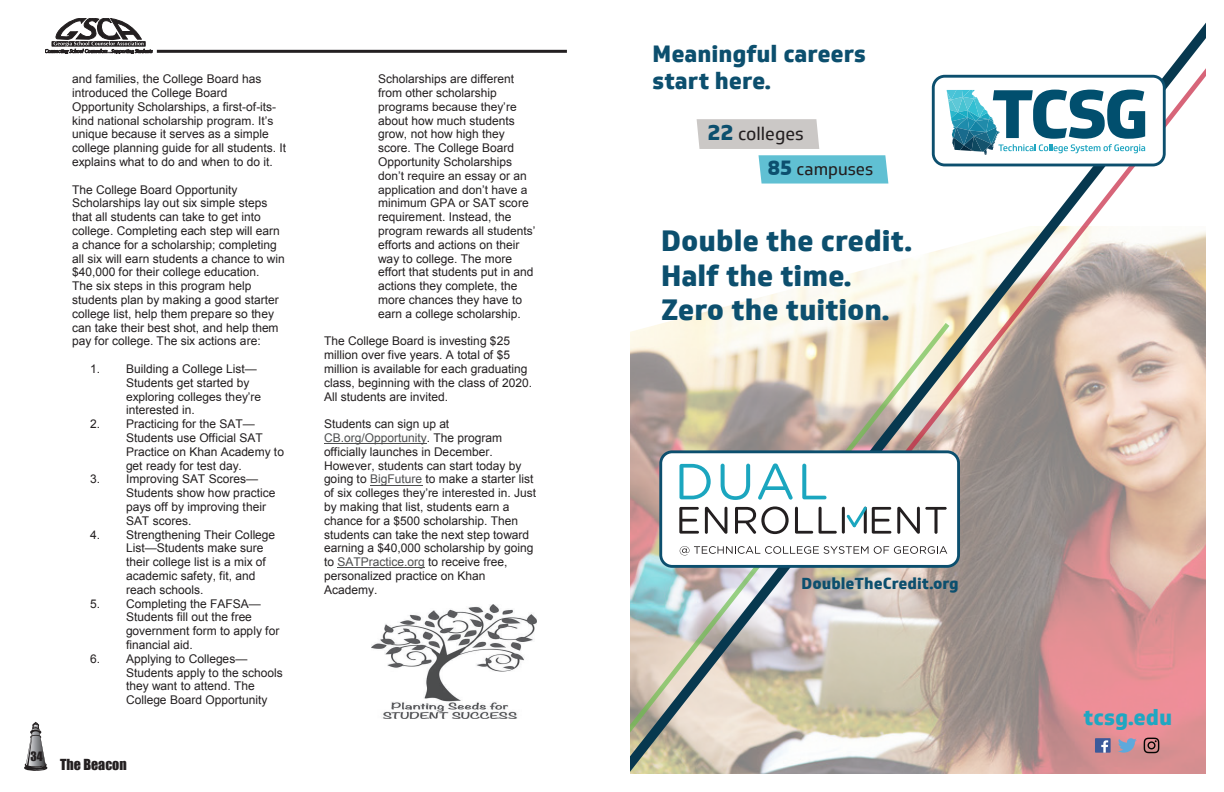
<style>
.page{position:relative;width:1224px;height:792px;background:#fff}
.page>*{position:absolute;margin:0;border:0;box-sizing:border-box;transform-origin:0 0}
.t1{font:800 28.6px/34.4px "Soleto";color:#0c4f6e}
.t2{font:800 22.9px/27.5px "Soleto";color:#0c4f6e}
.t3{font:800 21.4px "Soleto";color:#1fa7c2}
.t4{font:17.7px "Soleto";color:#231f20}
.t5{font:16.8px "Soleto";color:#231f20}
.t6{font:800 15.5px "Soleto";color:#0c4f6e}
.t7{font:14px "Impact";color:#231f20}
.t8{font:12px/13.8px "Arial";color:#231f20}
.t9{font:11.9px "Impact";color:#231f20}
.s1{color:#4d4e4f}
.s2{font-weight:800;font-size:22.1px;color:#0c4f6e}
.s3{font-weight:800;font-size:21px;color:#0c4f6e}
</style>
<div class="page">
<svg style="left:24px;top:722px;width:23px;height:49px"></svg>
<hr style="left:157px;top:50px;width:410px;height:3px;background:#231f20">
<svg style="left:45px;top:18px;width:107px;height:36px"></svg>
<hr style="left:324px;top:443px;width:103px;height:1px;background:#4d4e4f">
<hr style="left:370px;top:485px;width:52px;height:1px;background:#4d4e4f">
<hr style="left:337px;top:568px;width:88px;height:1px;background:#4d4e4f">
<img style="left:372px;top:604px;width:164px;height:115px">
<svg style="left:630px;top:22px;width:576px;height:752px"></svg>
<div style="left:933px;top:76px;width:231px;height:89px;background:#fff;border-radius:11px"></div>
<div style="left:932px;top:75px;width:234px;height:91px;border:3px solid #0c4f6e;border-radius:11px"></div>
<svg style="left:947px;top:90px;width:198px;height:65px"></svg>
<div style="left:661px;top:452px;width:298px;height:114px;background:#fff;border-radius:11px"></div>
<div style="left:659px;top:450px;width:301px;height:118px;border:3px solid #0c4f6e;border-radius:11px"></div>
<svg style="left:680px;top:546px;width:188px;height:9px"></svg>
<svg style="left:874px;top:546px;width:73px;height:8px"></svg>
<svg style="left:679px;top:507px;width:20px;height:27px"></svg>
<svg style="left:705px;top:507px;width:22px;height:27px"></svg>
<svg style="left:735px;top:506px;width:54px;height:28px"></svg>
<svg style="left:795px;top:507px;width:18px;height:27px"></svg>
<svg style="left:819px;top:507px;width:18px;height:27px"></svg>
<svg style="left:847px;top:506px;width:44px;height:28px"></svg>
<svg style="left:897px;top:507px;width:50px;height:27px"></svg>
<hr style="left:842px;top:507px;width:3px;height:27px;background:#231f20;border-radius:2px">
<svg style="left:679px;top:464px;width:32px;height:35px"></svg>
<svg style="left:721px;top:464px;width:29px;height:36px"></svg>
<svg style="left:758px;top:463px;width:35px;height:37px"></svg>
<svg style="left:802px;top:464px;width:25px;height:35px"></svg>
<svg style="left:759px;top:155px;width:129px;height:29px"></svg>
<div style="left:697px;top:119px;width:122px;height:30px;background:#cbc8c6"></div>
<p class="t8" style="left:72px;top:72px;width:216px">and families, the College Board has introduced the College Board Opportunity Scholarships, a first-of-its&shy;kind national scholarship program. It’s unique because it serves as a simple college planning guide for all students. It explains what to do and when to do it.</p>
<p class="t8" style="left:72px;top:183px;width:214px">The College Board Opportunity Scholarships lay out six simple steps that all students can take to get into college. Completing each step will earn a chance for a scholarship; completing all six will earn students a chance to win $40,000 for their college education.<br>The six steps in this program help students plan by making a good starter college list, help them prepare so they can take their best shot, and help them pay for college. The six actions are:</p>
<p class="t8" style="left:126px;top:362px;width:137px;text-indent:-36px">1. Building a College List—<br>Students get started by exploring colleges they’re interested in.</p>
<p class="t8" style="left:126px;top:417px;width:159px;text-indent:-36px">2. Practicing for the SAT—<br>Students use Official SAT<br>Practice on Khan Academy to get ready for test day.</p>
<p class="t8" style="left:126px;top:472px;width:151px;text-indent:-36px">3. Improving SAT Scores—<br>Students show how practice pays off by improving their<br>SAT scores.</p>
<p class="t8" style="left:126px;top:528px;width:151px;text-indent:-36px">4. Strengthening Their College<br>List—Students make sure their college list is a mix of academic safety, fit, and reach schools.</p>
<p class="t8" style="left:126px;top:597px;width:155px;text-indent:-36px">5. Completing the FAFSA—<br>Students fill out the free government form to apply for financial aid.</p>
<p class="t8" style="left:126px;top:652px;width:158px;text-indent:-36px">6. Applying to Colleges—<br>Students apply to the schools they want to attend. The<br>College Board Opportunity</p>
<p class="t9" style="left:30px;top:747px;width:14px">34</p>
<p class="t7" style="left:60px;top:753px;width:68px">The Beacon</p>
<p class="t8" style="left:378px;top:72px;width:159px">Scholarships are different from other scholarship programs because they’re about how much students grow, not how high they score. The College Board<br>Opportunity Scholarships don’t require an essay or an application and don’t have a minimum GPA or SAT score requirement. Instead, the program rewards all students’ efforts and actions on their way to college. The more effort that students put in and actions they complete, the more chances they have to earn a college scholarship.</p>
<p class="t8" style="left:324px;top:334px;width:210px">The College Board is investing $25 million over five years. A total of $5 million is available for each graduating class, beginning with the class of 2020.<br>All students are invited.</p>
<p class="t8" style="left:324px;top:417px;width:214px">Students can sign up at <span class="s1">CB.org/Opportunity</span>. The program officially launches in December.<br>However, students can start today by going to <span class="s1">BigFuture</span> to make a starter list of six colleges they’re interested in. Just by making that list, students earn a chance for a $500 scholarship. Then students can take the next step toward earning a $40,000 scholarship by going to <span class="s1">SATPractice.org</span> to receive free, personalized practice on Khan Academy.</p>
<h2 class="t2" style="left:653px;top:40px;width:215px">Meaningful careers start here.</h2>
<h3 class="t4" style="left:708px;top:123px;width:98px"><span class="s2">22</span> colleges</h3>
<h3 class="t5" style="left:768px;top:159px;width:107px"><span class="s3">85</span> campuses</h3>
<h1 class="t1" style="left:661px;top:224px;width:252px">Double the credit.<br>Half the time.<br>Zero the tuition.</h1>
<p class="t6" style="left:802px;top:573px;width:159px">DoubleTheCredit.org</p>
<h3 class="t3" style="left:1084px;top:704px;width:90px">tcsg.edu</h3>
</div>
